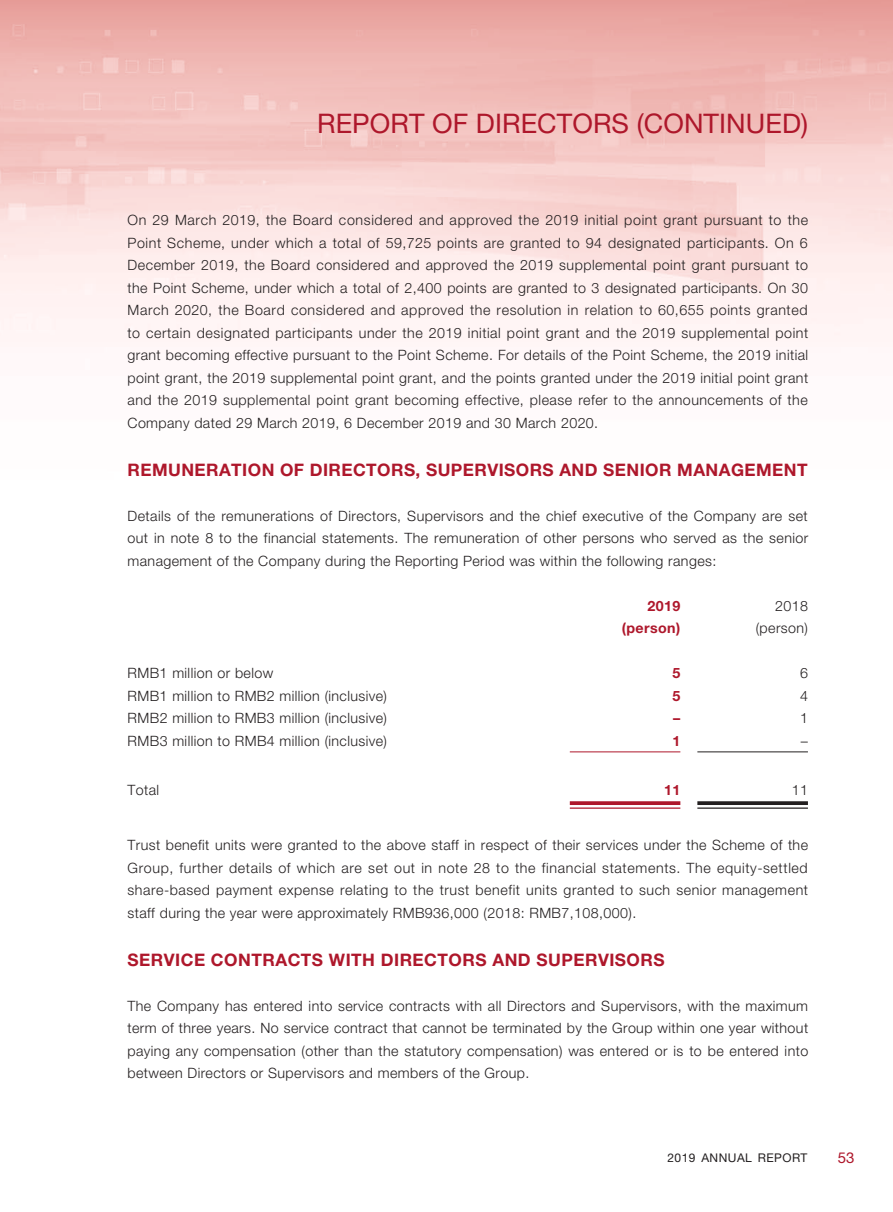
<style>
.page{position:relative;width:893px;height:1212px;background:#fff}
.page>*{position:absolute;margin:0;border:0;box-sizing:border-box;transform-origin:0 0}
.t1{font:27px "Helvetica Neue LT Std";letter-spacing:.005em;color:#ae172b}
.t2{font:700 17.25px "Helvetica Neue LT Std";letter-spacing:.025em;color:#ae172b}
.t3{font:15px "Helvetica Neue LT Std";color:#ae172b}
.t4{font:300 14.25px/22.5px "Helvetica Neue LT Std";letter-spacing:.03em;color:#231f20;text-align:justify}
.t5{font:700 14.25px "Helvetica Neue LT Std";letter-spacing:.03em;color:#ae172b}
.t6{font:12px "Helvetica Neue LT Std";letter-spacing:.04em;color:#231f20}
</style>
<div class="page">
<hr style="left:570px;top:751px;width:110px;height:1px;background:#ae172b">
<hr style="left:697px;top:751px;width:111px;height:1px;background:#231f20">
<svg style="left:570px;top:801px;width:110px;height:4px"></svg>
<hr style="left:570px;top:807px;width:110px;height:2px;background:#ae172b">
<svg style="left:697px;top:801px;width:111px;height:4px"></svg>
<hr style="left:697px;top:807px;width:111px;height:2px;background:#231f20">
<h1 class="t1" style="left:317px;top:107px;width:492px">REPORT OF DIRECTORS (CONTINUED)</h1>
<p class="t4" style="left:128px;top:209px;width:682px">On 29 March 2019, the Board considered and approved the 2019 initial point grant pursuant to the Point Scheme, under which a total of 59,725 points are granted to 94 designated participants. On 6<br>December 2019, the Board considered and approved the 2019 supplemental point grant pursuant to the Point Scheme, under which a total of 2,400 points are granted to 3 designated participants. On 30<br>March 2020, the Board considered and approved the resolution in relation to 60,655 points granted to certain designated participants under the 2019 initial point grant and the 2019 supplemental point grant becoming effective pursuant to the Point Scheme. For details of the Point Scheme, the 2019 initial point grant, the 2019 supplemental point grant, and the points granted under the 2019 initial point grant and the 2019 supplemental point grant becoming effective, please refer to the announcements of the Company dated 29 March 2019, 6 December 2019 and 30 March 2020.</p>
<p class="t2" style="left:128px;top:459px;width:681px">REMUNERATION OF DIRECTORS, SUPERVISORS AND SENIOR MANAGEMENT</p>
<p class="t4" style="left:128px;top:504px;width:682px">Details of the remunerations of Directors, Supervisors and the chief executive of the Company are set out in note 8 to the financial statements. The remuneration of other persons who served as the senior management of the Company during the Reporting Period was within the following ranges:</p>
<p class="t5" style="left:647px;top:597px;width:34px">2019</p>
<p class="t4" style="left:775px;top:594px;width:34px">2018</p>
<p class="t5" style="left:622px;top:619px;width:60px">(person)</p>
<p class="t4" style="left:756px;top:617px;width:54px">(person)</p>
<p class="t4" style="left:128px;top:662px;width:147px">RMB1 million or below</p>
<p class="t5" style="left:672px;top:664px;width:9px">5</p>
<p class="t4" style="left:800px;top:662px;width:9px">6</p>
<p class="t4" style="left:128px;top:684px;width:261px">RMB1 million to RMB2 million (inclusive)</p>
<p class="t5" style="left:672px;top:687px;width:9px">5</p>
<p class="t4" style="left:800px;top:684px;width:9px">4</p>
<p class="t4" style="left:128px;top:707px;width:261px">RMB2 million to RMB3 million (inclusive)</p>
<p class="t5" style="left:673px;top:709px;width:9px">–</p>
<p class="t4" style="left:800px;top:707px;width:9px">1</p>
<p class="t4" style="left:128px;top:729px;width:261px">RMB3 million to RMB4 million (inclusive)</p>
<p class="t5" style="left:672px;top:732px;width:9px">1</p>
<p class="t4" style="left:801px;top:729px;width:9px">–</p>
<p class="t4" style="left:128px;top:779px;width:33px">Total</p>
<p class="t5" style="left:664px;top:781px;width:18px">11</p>
<p class="t4" style="left:792px;top:779px;width:18px">11</p>
<p class="t4" style="left:128px;top:833px;width:682px">Trust benefit units were granted to the above staff in respect of their services under the Scheme of the Group, further details of which are set out in note 28 to the financial statements. The equity-settled share-based payment expense relating to the trust benefit units granted to such senior management staff during the year were approximately RMB936,000 (2018: RMB7,108,000).</p>
<p class="t2" style="left:128px;top:949px;width:539px">SERVICE CONTRACTS WITH DIRECTORS AND SUPERVISORS</p>
<p class="t4" style="left:128px;top:994px;width:682px">The Company has entered into service contracts with all Directors and Supervisors, with the maximum term of three years. No service contract that cannot be terminated by the Group within one year without paying any compensation (other than the statutory compensation) was entered or is to be entered into between Directors or Supervisors and members of the Group.</p>
<p class="t6" style="left:667px;top:1150px;width:141px">2019 ANNUAL REPORT</p>
<p class="t3" style="left:838px;top:1149px;width:18px">53</p>
</div>
